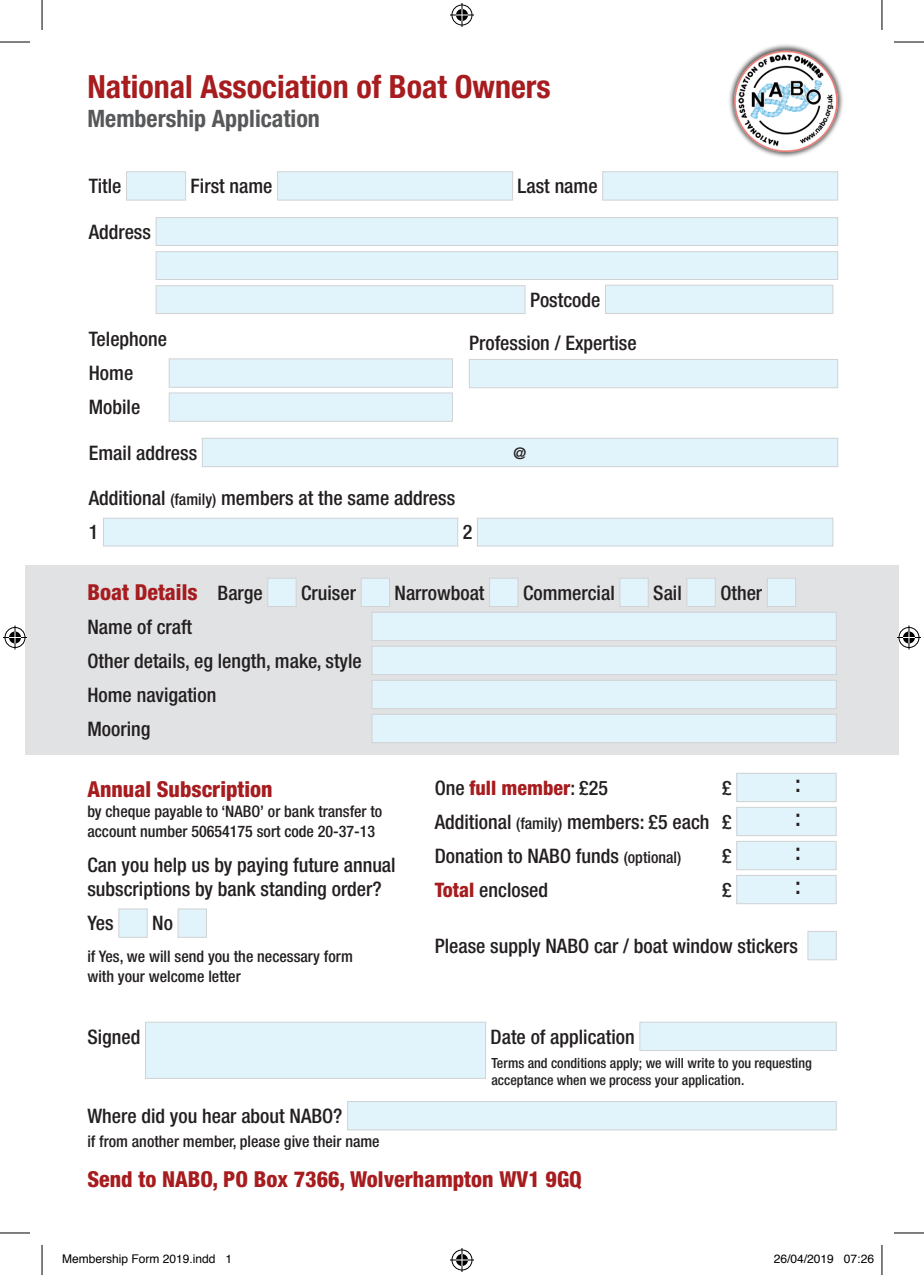
<style>
.page{position:relative;width:924px;height:1275px;background:#fff}
.page>*{position:absolute;margin:0;border:0;box-sizing:border-box;transform-origin:0 0}
.t1{font:700 condensed 32px "Helvetica Neue";color:#a61c1f}
.t2{font:700 condensed 24px "Helvetica Neue";color:#57585a}
.t3{font:500 condensed 24px "Helvetica Neue";color:#231f20}
.t4{font:800 condensed 22px "Helvetica Neue";color:#a61c1f}
.t5{font:500 condensed 20px/34px "Helvetica Neue";color:#231f20}
.t6{font:800 condensed 20px "Helvetica Neue";color:#a61c1f}
.t7{font:500 condensed 16px/20px "Helvetica Neue";color:#231f20}
.t8{font:500 condensed 14px/16.8px "Helvetica Neue";color:#231f20}
.t9{font:12px "Helvetica";color:#000}
.s1{font-size:16px}
.s2{font-weight:500;font-size:20px;color:#231f20}
.s3{font-weight:500;color:#231f20}
.s4{font-weight:800;color:#a61c1f}
</style>
<div class="page">
<div style="left:25px;top:565px;width:873px;height:189px;background:#e1e2e4"></div>
<div style="left:126px;top:171px;width:60px;height:29px;background:#e1f4fc;border:1px solid #d1d2d4"></div>
<div style="left:277px;top:171px;width:235px;height:29px;background:#e1f4fc;border:1px solid #d1d2d4"></div>
<div style="left:602px;top:171px;width:235px;height:29px;background:#e1f4fc;border:1px solid #d1d2d4"></div>
<div style="left:156px;top:218px;width:681px;height:27px;background:#e1f4fc"></div>
<div style="left:156px;top:217px;width:681px;height:29px;border:1px solid #d1d2d4"></div>
<div style="left:156px;top:252px;width:681px;height:27px;background:#e1f4fc"></div>
<div style="left:156px;top:251px;width:681px;height:29px;border:1px solid #d1d2d4"></div>
<div style="left:156px;top:286px;width:368px;height:27px;background:#e1f4fc"></div>
<div style="left:156px;top:285px;width:369px;height:29px;border:1px solid #d1d2d4"></div>
<div style="left:605px;top:285px;width:227px;height:29px;background:#e1f4fc;border:1px solid #d1d2d4"></div>
<div style="left:169px;top:359px;width:283px;height:28px;background:#e1f4fc;border:1px solid #d1d2d4"></div>
<div style="left:169px;top:393px;width:283px;height:28px;background:#e1f4fc;border:1px solid #d1d2d4"></div>
<div style="left:202px;top:438px;width:635px;height:29px;background:#e1f4fc"></div>
<div style="left:202px;top:438px;width:635px;height:29px;border:1px solid #d1d2d4"></div>
<div style="left:103px;top:518px;width:354px;height:28px;background:#e1f4fc"></div>
<div style="left:103px;top:518px;width:355px;height:28px;border:1px solid #d1d2d4"></div>
<div style="left:477px;top:518px;width:355px;height:28px;background:#e1f4fc"></div>
<div style="left:477px;top:518px;width:355px;height:28px;border:1px solid #d1d2d4"></div>
<div style="left:469px;top:359px;width:368px;height:29px;background:#e1f4fc;border:1px solid #d1d2d4"></div>
<div style="left:727px;top:43px;width:116px;height:115px;background:#231f20;opacity:.75"></div>
<img style="left:734px;top:50px;width:103px;height:102px">
<div style="left:736px;top:773px;width:99px;height:28px;background:#e1f4fc"></div>
<div style="left:736px;top:773px;width:100px;height:29px;border:1px solid #d1d2d4"></div>
<div style="left:736px;top:807px;width:99px;height:28px;background:#e1f4fc"></div>
<div style="left:736px;top:807px;width:100px;height:29px;border:1px solid #d1d2d4"></div>
<div style="left:736px;top:841px;width:99px;height:28px;background:#e1f4fc"></div>
<div style="left:736px;top:841px;width:100px;height:29px;border:1px solid #d1d2d4"></div>
<div style="left:736px;top:875px;width:99px;height:28px;background:#e1f4fc"></div>
<div style="left:736px;top:875px;width:100px;height:29px;border:1px solid #d1d2d4"></div>
<div style="left:807px;top:931px;width:29px;height:29px;background:#e1f4fc;border:1px solid #d1d2d4"></div>
<div style="left:145px;top:1022px;width:340px;height:56px;background:#e1f4fc;border:1px solid #d1d2d4"></div>
<div style="left:639px;top:1022px;width:197px;height:28px;background:#e1f4fc;border:1px solid #d1d2d4"></div>
<div style="left:347px;top:1101px;width:489px;height:29px;background:#e1f4fc;border:1px solid #d1d2d4"></div>
<div style="left:118px;top:908px;width:29px;height:29px;background:#e1f4fc;border:1px solid #d1d2d4"></div>
<div style="left:178px;top:908px;width:28px;height:29px;background:#e1f4fc;border:1px solid #d1d2d4"></div>
<div style="left:267px;top:578px;width:29px;height:29px;background:#e1f4fc;border:1px solid #d1d2d4"></div>
<div style="left:361px;top:578px;width:28px;height:29px;background:#e1f4fc;border:1px solid #d1d2d4"></div>
<div style="left:489px;top:578px;width:29px;height:29px;background:#e1f4fc;border:1px solid #d1d2d4"></div>
<div style="left:619px;top:578px;width:29px;height:29px;background:#e1f4fc;border:1px solid #d1d2d4"></div>
<div style="left:686px;top:578px;width:29px;height:29px;background:#e1f4fc;border:1px solid #d1d2d4"></div>
<div style="left:766px;top:578px;width:29px;height:29px;background:#e1f4fc;border:1px solid #d1d2d4"></div>
<div style="left:371px;top:612px;width:465px;height:29px;background:#e1f4fc;border:1px solid #d1d2d4"></div>
<div style="left:371px;top:646px;width:465px;height:29px;background:#e1f4fc;border:1px solid #d1d2d4"></div>
<div style="left:371px;top:680px;width:465px;height:29px;background:#e1f4fc;border:1px solid #d1d2d4"></div>
<div style="left:371px;top:714px;width:465px;height:29px;background:#e1f4fc;border:1px solid #d1d2d4"></div>
<hr style="left:0;top:42px;width:30px;height:1px;background:#000">
<hr style="left:893px;top:42px;width:30px;height:1px;background:#000">
<hr style="left:0;top:1232px;width:30px;height:1px;background:#000">
<hr style="left:893px;top:1232px;width:30px;height:1px;background:#000">
<hr style="left:42px;top:0;width:1px;height:30px;background:#000">
<hr style="left:42px;top:1245px;width:1px;height:30px;background:#000">
<hr style="left:881px;top:0;width:1px;height:30px;background:#000">
<hr style="left:881px;top:1245px;width:1px;height:30px;background:#000">
<svg style="left:450px;top:3px;width:24px;height:24px"></svg>
<svg style="left:450px;top:1248px;width:24px;height:24px"></svg>
<svg style="left:3px;top:625px;width:24px;height:24px"></svg>
<svg style="left:897px;top:625px;width:23px;height:24px"></svg>
<h1 class="t1" style="left:87px;top:67px;width:464px">National Association of Boat Owners</h1>
<p class="t2" style="left:87px;top:104px;width:234px">Membership Application</p>
<p class="t5" style="left:89px;top:169px;width:34px">Title</p>
<p class="t5" style="left:190px;top:169px;width:83px">First name</p>
<p class="t5" style="left:517px;top:169px;width:81px">Last name</p>
<p class="t5" style="left:89px;top:214px;width:64px">Address</p>
<p class="t5" style="left:530px;top:282px;width:72px">Postcode</p>
<p class="t5" style="left:89px;top:322px;width:80px">Telephone<br>Home<br>Mobile</p>
<p class="t5" style="left:89px;top:435px;width:110px">Email address</p>
<p class="t7" style="left:513px;top:443px;width:14px">@</p>
<p class="t5" style="left:89px;top:481px;width:367px">Additional <span class="s1">(family)</span> members at the same address<br>1</p>
<p class="t5" style="left:469px;top:325px;width:169px">Profession / Expertise</p>
<p class="t5" style="left:462px;top:515px;width:11px">2</p>
<p class="t4" style="left:87px;top:578px;width:177px">Boat Details <span class="s2">Barge</span></p>
<p class="t5" style="left:301px;top:575px;width:56px">Cruiser</p>
<p class="t5" style="left:394px;top:575px;width:91px">Narrowboat</p>
<p class="t5" style="left:522px;top:575px;width:93px">Commercial</p>
<p class="t5" style="left:653px;top:575px;width:30px">Sail</p>
<p class="t5" style="left:720px;top:575px;width:43px">Other</p>
<p class="t5" style="left:87px;top:609px;width:276px">Name of craft<br>Other details, eg length, make, style<br>Home navigation<br>Mooring</p>
<p class="t4" style="left:87px;top:775px;width:187px">Annual Subscription</p>
<p class="t7" style="left:87px;top:801px;width:296px">by cheque payable to ‘NABO’ or bank transfer to account number 50654175 sort code 20-37-13</p>
<p class="t5" style="left:87px;top:853px;width:309px;line-height:24px">Can you help us by paying future annual subscriptions by bank standing order?</p>
<p class="t5" style="left:87px;top:906px;width:28px">Yes</p>
<p class="t5" style="left:152px;top:906px;width:22px">No</p>
<p class="t7" style="left:87px;top:946px;width:267px">if Yes, we will send you the necessary form with your welcome letter</p>
<p class="t6" style="left:434px;top:775px;width:175px"><span class="s3">One</span> full member<span class="s3">: £25</span></p>
<p class="t5" style="left:721px;top:770px;width:11px">£</p>
<p class="t3" style="left:794px;top:769px;width:7px">:</p>
<p class="t5" style="left:434px;top:804px;width:298px">Additional <span class="s1">(family)</span> members: £5 each £</p>
<p class="t3" style="left:794px;top:803px;width:7px">:</p>
<p class="t5" style="left:434px;top:838px;width:248px">Donation to NABO funds <span class="s1">(optional)</span></p>
<p class="t5" style="left:721px;top:838px;width:11px">£</p>
<p class="t3" style="left:794px;top:837px;width:7px">:</p>
<p class="t5" style="left:434px;top:872px;width:115px"><span class="s4">Total</span> enclosed</p>
<p class="t5" style="left:721px;top:872px;width:11px">£</p>
<p class="t3" style="left:794px;top:871px;width:7px">:</p>
<p class="t5" style="left:434px;top:928px;width:364px">Please supply NABO car / boat window stickers</p>
<p class="t5" style="left:87px;top:1019px;width:54px">Signed</p>
<p class="t5" style="left:490px;top:1019px;width:146px">Date of application</p>
<p class="t8" style="left:491px;top:1055px;width:322px">Terms and conditions apply; we will write to you requesting acceptance when we process your application.</p>
<p class="t5" style="left:87px;top:1098px;width:256px">Where did you hear about NABO?</p>
<p class="t7" style="left:87px;top:1131px;width:293px">if from another member, please give their name</p>
<p class="t4" style="left:87px;top:1165px;width:495px">Send to NABO, PO Box 7366, Wolverhampton WV1 9GQ</p>
<p class="t9" style="left:62px;top:1249px;width:172px">Membership Form 2019.indd 1</p>
<p class="t9" style="left:773px;top:1249px;width:102px">26/04/2019 07:26</p>
</div>
